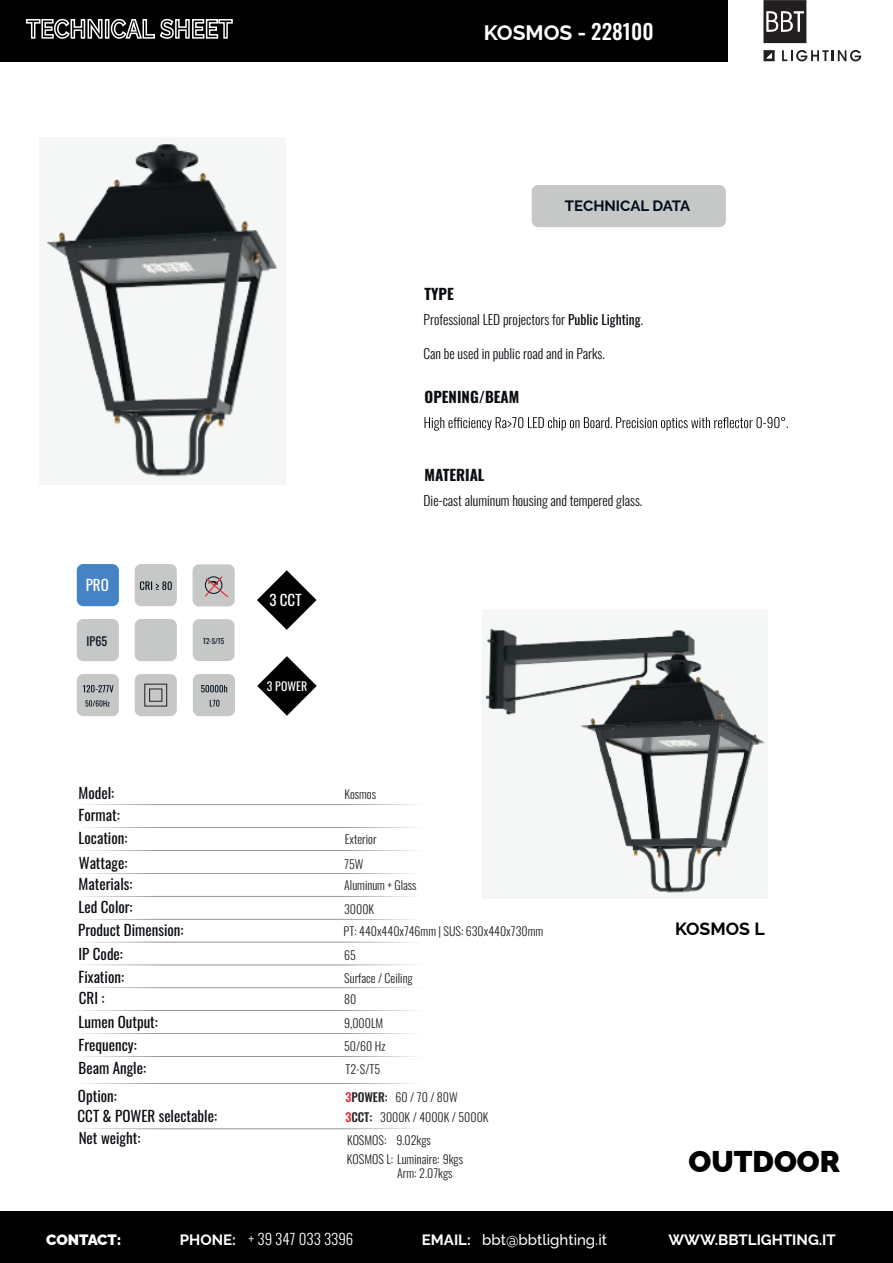
<style>
.page{position:relative;width:893px;height:1263px;background:#fff}
.page>*{position:absolute;margin:0;border:0;box-sizing:border-box;transform-origin:0 0}
.t1{font:900 30px "Raleway";color:#000001}
.t2{font:700 21px "Raleway";color:#fff}
.t3{font:700 17.7px "Raleway";color:#000001}
.t4{font:15px/23px "Oswald";color:#0a0d11}
.t5{font:700 15px "Oswald";color:#0a0d11}
.t6{font:500 15px "Raleway";color:#fff}
.t7{font:300 15px "Oswald";color:#fff}
.t8{font:700 15px "Raleway";color:#fff}
.t9{font:700 15px "Raleway";color:#010e19}
.t10{font:900 15px "Raleway";letter-spacing:-.005em;color:#fff}
.t11{font:15px "Oswald";color:#fff}
.t12{font:300 13.5px "Oswald";color:#0a0d11}
.t13{font:300 12px/23.2px "Oswald";color:#231f20}
.t14{font:12px "Oswald";color:#fff}
.t15{font:12px "Oswald";color:#010e19}
.t16{font:7.2px "Oswald";color:#010e19}
.s1{font-family:"Oswald";font-weight:500}
.s2{font-weight:400}
.s3{font-weight:500;color:#ec2327}
.s4{font-weight:500}
.s5{font-family:"Raleway";font-weight:700}
.s6{font-weight:700}
</style>
<div class="page">
<div style="left:0;top:0;width:893px;height:61px;background:#000001"></div>
<div style="left:728px;top:0;width:165px;height:108px;background:#fff"></div>
<svg style="left:782px;top:50px;width:80px;height:12px"></svg>
<svg style="left:763px;top:50px;width:12px;height:11px"></svg>
<svg style="left:763px;top:0;width:43px;height:43px;background:#4b4849"></svg>
<svg style="left:25px;top:18px;width:78px;height:21px"></svg>
<div style="left:105px;top:19px;width:4px;height:20px;border:2px solid #fff"></div>
<svg style="left:110px;top:18px;width:123px;height:21px"></svg>
<div style="left:193px;top:619px;width:42px;height:42px;background:#c6c7c7;border-radius:7px"></div>
<div style="left:77px;top:619px;width:42px;height:42px;background:#c6c7c7;border-radius:7px"></div>
<div style="left:193px;top:564px;width:42px;height:42px;background:#c6c7c7;border-radius:7px"></div>
<svg style="left:204px;top:576px;width:24px;height:22px"></svg>
<div style="left:532px;top:185px;width:194px;height:42px;background:#c6c7c7;border-radius:7px"></div>
<div style="left:77px;top:564px;width:42px;height:42px;background:#4683c4;border-radius:7px"></div>
<div style="left:135px;top:564px;width:42px;height:42px;background:#c6c7c7;border-radius:7px"></div>
<div style="left:77px;top:674px;width:42px;height:42px;background:#c6c7c7;border-radius:7px"></div>
<div style="left:135px;top:619px;width:42px;height:42px;background:#c6c7c7;border-radius:7px"></div>
<svg style="left:84px;top:804px;width:332px;height:1px"></svg>
<svg style="left:84px;top:827px;width:332px;height:1px"></svg>
<svg style="left:84px;top:850px;width:332px;height:1px"></svg>
<svg style="left:83px;top:873px;width:331px;height:1px"></svg>
<svg style="left:83px;top:896px;width:331px;height:1px"></svg>
<svg style="left:83px;top:919px;width:331px;height:1px"></svg>
<svg style="left:83px;top:941px;width:333px;height:2px"></svg>
<svg style="left:83px;top:964px;width:333px;height:1px"></svg>
<svg style="left:83px;top:987px;width:333px;height:1px"></svg>
<svg style="left:83px;top:1010px;width:333px;height:1px"></svg>
<svg style="left:83px;top:1033px;width:333px;height:1px"></svg>
<svg style="left:83px;top:1056px;width:333px;height:1px"></svg>
<svg style="left:83px;top:1083px;width:333px;height:1px"></svg>
<svg style="left:140px;top:581px;width:32px;height:9px"></svg>
<svg style="left:83px;top:685px;width:31px;height:7px"></svg>
<svg style="left:85px;top:700px;width:25px;height:6px"></svg>
<svg style="left:424px;top:417px;width:364px;height:14px"></svg>
<div style="left:135px;top:674px;width:42px;height:42px;background:#c6c7c7;border-radius:7px"></div>
<div style="left:193px;top:674px;width:42px;height:42px;background:#c6c7c7;border-radius:7px"></div>
<svg style="left:201px;top:685px;width:26px;height:7px"></svg>
<svg style="left:210px;top:700px;width:9px;height:7px"></svg>
<div style="left:144px;top:684px;width:23px;height:22px;border:1px solid #231f20"></div>
<div style="left:149px;top:688px;width:13px;height:14px;border:1px solid #231f20"></div>
<div style="left:0;top:1212px;width:135px;height:51px;background:#000001"></div>
<div style="left:133px;top:1212px;width:760px;height:51px;background:#000001"></div>
<img style="left:484px;top:626px;width:282px;height:270px">
<img style="left:45px;top:142px;width:233px;height:340px">
<svg style="left:257px;top:570px;width:59px;height:60px"></svg>
<svg style="left:257px;top:656px;width:60px;height:60px"></svg>
<svg style="left:83px;top:1128px;width:333px;height:1px"></svg>
<h2 class="t2" style="left:484px;top:15px;width:171px">KOSMOS - <span class="s1">228100</span></h2>
<p class="t5" style="left:424px;top:281px;width:31px">TYPE</p>
<p class="t9" style="left:565px;top:194px;width:127px">TECHNICAL DATA</p>
<p class="t12" style="left:424px;top:308px;width:221px">Professional LED projectors for <span class="s2">Public Lighting</span>.</p>
<p class="t12" style="left:424px;top:341px;width:183px">Can be used in public road and in Parks.</p>
<p class="t5" style="left:425px;top:383px;width:96px">OPENING/BEAM</p>
<p class="t5" style="left:425px;top:462px;width:61px">MATERIAL</p>
<p class="t11" style="left:86px;top:571px;width:25px">PRO</p>
<p class="t15" style="left:87px;top:630px;width:22px">IP65</p>
<p class="t16" style="left:203px;top:635px;width:23px">T2-S/T5</p>
<p class="t11" style="left:269px;top:586px;width:34px">3 CCT</p>
<p class="t14" style="left:267px;top:676px;width:42px">3 POWER</p>
<p class="t12" style="left:424px;top:488px;width:220px">Die-cast aluminum housing and tempered glass.</p>
<p class="t4" style="left:79px;top:780px;width:37px">Model:</p>
<p class="t4" style="left:79px;top:802px;width:43px">Format:</p>
<p class="t4" style="left:79px;top:825px;width:50px">Location:</p>
<p class="t4" style="left:79px;top:850px;width:50px">Wattage:</p>
<p class="t4" style="left:79px;top:871px;width:55px">Materials:</p>
<p class="t4" style="left:79px;top:894px;width:56px">Led Color:</p>
<p class="t4" style="left:78px;top:917px;width:107px">Product Dimension:</p>
<p class="t4" style="left:79px;top:941px;width:46px">IP Code:</p>
<p class="t4" style="left:79px;top:964px;width:47px">Fixation:</p>
<p class="t4" style="left:79px;top:1009px;width:81px">Lumen Output:<br>Frequency:<br>Beam Angle:</p>
<p class="t4" style="left:79px;top:985px;width:27px">CRI :</p>
<p class="t13" style="left:344px;top:781px;width:33px">Kosmos</p>
<p class="t13" style="left:345px;top:826px;width:33px">Exterior</p>
<p class="t13" style="left:344px;top:851px;width:21px">75W</p>
<p class="t13" style="left:344px;top:872px;width:74px">Aluminum + Glass</p>
<p class="t13" style="left:344px;top:896px;width:32px">3000K</p>
<p class="t13" style="left:344px;top:942px;width:70px">65<br>Surface / Ceiling</p>
<p class="t13" style="left:344px;top:986px;width:41px;line-height:23.7px">80<br>9,000LM</p>
<p class="t13" style="left:344px;top:1033px;width:43px">50/60 Hz</p>
<p class="t13" style="left:344px;top:918px;width:201px">PT: 440x440x746mm | SUS: 630x440x730mm</p>
<p class="t13" style="left:346px;top:1056px;width:36px">T2-S/T5</p>
<p class="t4" style="left:78px;top:1085px;width:141px;line-height:19.6px">Option:<br>CCT &amp; POWER selectable:</p>
<p class="t13" style="left:345px;top:1086px;width:145px;line-height:19.5px"><span class="s3">3</span><span class="s4">POWER:</span> 60 / 70 / 80W<br><span class="s3">3</span><span class="s4">CCT:</span> 3000K / 4000K / 5000K</p>
<p class="t4" style="left:79px;top:1125px;width:63px">Net weight:</p>
<p class="t13" style="left:347px;top:1146px;width:118px">KOSMOS L: Luminaire: 9kgs</p>
<p class="t13" style="left:347px;top:1127px;width:41px">KOSMOS:</p>
<p class="t13" style="left:396px;top:1127px;width:36px">9.02kgs</p>
<p class="t13" style="left:397px;top:1160px;width:57px">Arm: 2.07kgs</p>
<h3 class="t3" style="left:675px;top:914px;width:91px">KOSMOS L</h3>
<h1 class="t1" style="left:688px;top:1137px;width:153px">OUTDOOR</h1>
<p class="t10" style="left:46px;top:1228px;width:77px">CONTACT:</p>
<p class="t7" style="left:180px;top:1225px;width:175px"><span class="s5">PHONE:</span> + 39 347 033 3396</p>
<p class="t6" style="left:422px;top:1228px;width:187px"><span class="s6">EMAIL:</span> bbt@bbtlighting.it</p>
<p class="t8" style="left:668px;top:1227px;width:169px">WWW.BBTLIGHTING.IT</p>
</div>
